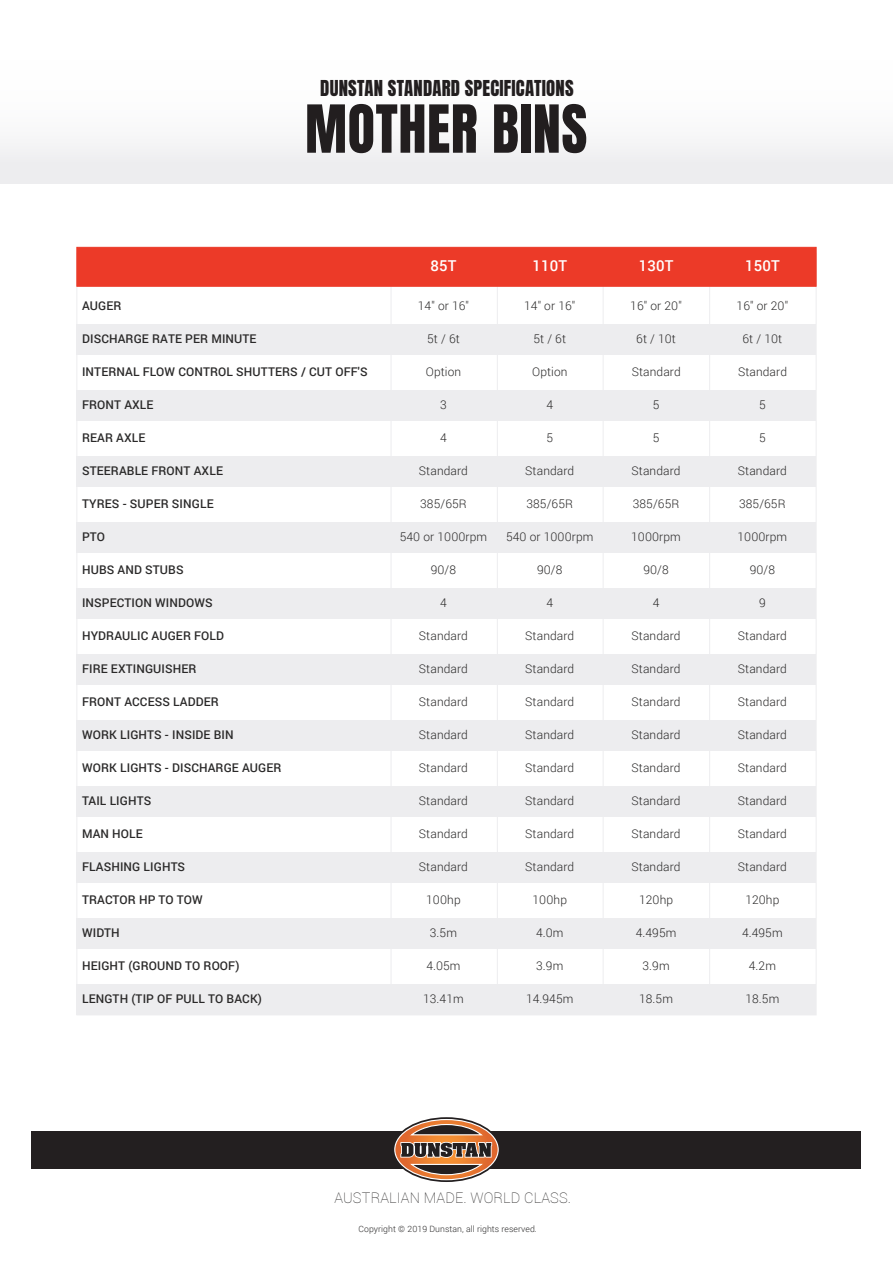
<style>
.page{position:relative;width:893px;height:1263px;background:#fff}
.page>*{position:absolute;margin:0;border:0;box-sizing:border-box;transform-origin:0 0}
.t1{font:56.25px "Anton";letter-spacing:.01em;color:#221e1f}
.t2{font:18.75px "Anton";letter-spacing:.01em;color:#221e1f}
.t3{font:500 15px "Roboto";letter-spacing:.01em;color:#fff}
.t4{font:100 14.55px "Roboto";letter-spacing:.01em;color:#2a2929}
.t5{font:300 12px "Roboto";letter-spacing:.01em;color:#2a2929}
.t6{font:500 12px "Roboto";letter-spacing:.01em;color:#2a2929}
.t7{font:300 8.7px "Roboto";letter-spacing:.01em;color:#2a2929}
</style>
<div class="page">
<div style="left:32px;top:1131px;width:829px;height:37px;background:#231f20"></div>
<hr style="left:709px;top:253px;width:1px;height:762px;background:#ededef">
<hr style="left:603px;top:253px;width:1px;height:762px;background:#ededef">
<hr style="left:497px;top:253px;width:1px;height:762px;background:#ededef">
<hr style="left:391px;top:253px;width:1px;height:762px;background:#ededef">
<div style="left:77px;top:325px;width:739px;height:30px;background:#ededef"></div>
<div style="left:77px;top:391px;width:739px;height:30px;background:#ededef"></div>
<div style="left:77px;top:457px;width:739px;height:30px;background:#ededef"></div>
<div style="left:77px;top:523px;width:739px;height:30px;background:#ededef"></div>
<div style="left:77px;top:589px;width:739px;height:30px;background:#ededef"></div>
<div style="left:77px;top:655px;width:739px;height:30px;background:#ededef"></div>
<div style="left:77px;top:721px;width:739px;height:30px;background:#ededef"></div>
<div style="left:77px;top:787px;width:739px;height:30px;background:#ededef"></div>
<div style="left:77px;top:853px;width:739px;height:30px;background:#ededef"></div>
<div style="left:77px;top:919px;width:739px;height:30px;background:#ededef"></div>
<div style="left:77px;top:985px;width:739px;height:30px;background:#ededef"></div>
<div style="left:76px;top:247px;width:740px;height:40px;background:#ec3a28;border:1px solid #ec3a28"></div>
<div style="left:392px;top:1117px;width:108px;height:65px;border:5px solid #231f20;border-radius:50%"></div>
<svg style="left:395px;top:1119px;width:103px;height:61px"></svg>
<div style="left:0;top:0;width:893px;height:183px;background:linear-gradient(to right,#fafafa,#fafafa)"></div>
<h2 class="t2" style="left:320px;top:79px;width:255px">DUNSTAN STANDARD SPECIFICATIONS</h2>
<h1 class="t1" style="left:305px;top:100px;width:284px">MOTHER BINS</h1>
<p class="t3" style="left:430px;top:255px;width:28px">85T</p>
<p class="t3" style="left:532px;top:255px;width:36px">110T</p>
<p class="t3" style="left:639px;top:255px;width:36px">130T</p>
<p class="t3" style="left:745px;top:255px;width:36px">150T</p>
<p class="t6" style="left:82px;top:297px;width:41px">AUGER</p>
<p class="t5" style="left:418px;top:297px;width:53px">14" or 16"</p>
<p class="t5" style="left:524px;top:297px;width:53px">14" or 16"</p>
<p class="t5" style="left:630px;top:297px;width:53px">16" or 20"</p>
<p class="t5" style="left:737px;top:297px;width:53px">16" or 20"</p>
<p class="t6" style="left:82px;top:330px;width:176px">DISCHARGE RATE PER MINUTE</p>
<p class="t5" style="left:427px;top:330px;width:34px">5t / 6t</p>
<p class="t5" style="left:533px;top:330px;width:34px">5t / 6t</p>
<p class="t5" style="left:636px;top:330px;width:41px">6t / 10t</p>
<p class="t5" style="left:742px;top:330px;width:41px">6t / 10t</p>
<p class="t6" style="left:82px;top:363px;width:287px">INTERNAL FLOW CONTROL SHUTTERS / CUT OFF'S</p>
<p class="t5" style="left:426px;top:363px;width:37px">Option</p>
<p class="t5" style="left:532px;top:363px;width:37px">Option</p>
<p class="t5" style="left:632px;top:363px;width:50px">Standard</p>
<p class="t5" style="left:738px;top:363px;width:50px">Standard</p>
<p class="t6" style="left:82px;top:396px;width:73px">FRONT AXLE</p>
<p class="t5" style="left:440px;top:396px;width:8px">3</p>
<p class="t5" style="left:546px;top:396px;width:8px">4</p>
<p class="t5" style="left:653px;top:396px;width:8px">5</p>
<p class="t5" style="left:759px;top:396px;width:8px">5</p>
<p class="t6" style="left:82px;top:429px;width:65px">REAR AXLE</p>
<p class="t5" style="left:440px;top:429px;width:8px">4</p>
<p class="t5" style="left:546px;top:429px;width:8px">5</p>
<p class="t5" style="left:653px;top:429px;width:8px">5</p>
<p class="t5" style="left:759px;top:429px;width:8px">5</p>
<p class="t6" style="left:82px;top:462px;width:142px">STEERABLE FRONT AXLE</p>
<p class="t5" style="left:419px;top:462px;width:50px">Standard</p>
<p class="t5" style="left:525px;top:462px;width:50px">Standard</p>
<p class="t5" style="left:632px;top:462px;width:50px">Standard</p>
<p class="t5" style="left:738px;top:462px;width:50px">Standard</p>
<p class="t6" style="left:82px;top:495px;width:133px">TYRES - SUPER SINGLE</p>
<p class="t5" style="left:420px;top:495px;width:48px">385/65R</p>
<p class="t5" style="left:526px;top:495px;width:48px">385/65R</p>
<p class="t5" style="left:633px;top:495px;width:48px">385/65R</p>
<p class="t5" style="left:739px;top:495px;width:48px">385/65R</p>
<p class="t6" style="left:82px;top:528px;width:24px">PTO</p>
<p class="t5" style="left:400px;top:528px;width:89px">540 or 1000rpm</p>
<p class="t5" style="left:506px;top:528px;width:89px">540 or 1000rpm</p>
<p class="t5" style="left:631px;top:528px;width:51px">1000rpm</p>
<p class="t5" style="left:737px;top:528px;width:51px">1000rpm</p>
<p class="t6" style="left:82px;top:561px;width:103px">HUBS AND STUBS</p>
<p class="t5" style="left:431px;top:561px;width:27px">90/8</p>
<p class="t5" style="left:537px;top:561px;width:27px">90/8</p>
<p class="t5" style="left:643px;top:561px;width:27px">90/8</p>
<p class="t5" style="left:750px;top:561px;width:27px">90/8</p>
<p class="t6" style="left:82px;top:594px;width:132px">INSPECTION WINDOWS</p>
<p class="t5" style="left:440px;top:594px;width:8px">4</p>
<p class="t5" style="left:546px;top:594px;width:8px">4</p>
<p class="t5" style="left:653px;top:594px;width:8px">4</p>
<p class="t5" style="left:759px;top:594px;width:8px">9</p>
<p class="t6" style="left:82px;top:627px;width:144px">HYDRAULIC AUGER FOLD</p>
<p class="t5" style="left:419px;top:627px;width:50px">Standard</p>
<p class="t5" style="left:525px;top:627px;width:50px">Standard</p>
<p class="t5" style="left:632px;top:627px;width:50px">Standard</p>
<p class="t5" style="left:738px;top:627px;width:50px">Standard</p>
<p class="t6" style="left:82px;top:660px;width:116px">FIRE EXTINGUISHER</p>
<p class="t5" style="left:419px;top:660px;width:50px">Standard</p>
<p class="t5" style="left:525px;top:660px;width:50px">Standard</p>
<p class="t5" style="left:632px;top:660px;width:50px">Standard</p>
<p class="t5" style="left:738px;top:660px;width:50px">Standard</p>
<p class="t6" style="left:82px;top:693px;width:138px">FRONT ACCESS LADDER</p>
<p class="t5" style="left:419px;top:693px;width:50px">Standard</p>
<p class="t5" style="left:525px;top:693px;width:50px">Standard</p>
<p class="t5" style="left:632px;top:693px;width:50px">Standard</p>
<p class="t5" style="left:738px;top:693px;width:50px">Standard</p>
<p class="t6" style="left:82px;top:726px;width:153px">WORK LIGHTS - INSIDE BIN</p>
<p class="t5" style="left:419px;top:726px;width:50px">Standard</p>
<p class="t5" style="left:525px;top:726px;width:50px">Standard</p>
<p class="t5" style="left:632px;top:726px;width:50px">Standard</p>
<p class="t5" style="left:738px;top:726px;width:50px">Standard</p>
<p class="t6" style="left:82px;top:759px;width:201px">WORK LIGHTS - DISCHARGE AUGER</p>
<p class="t5" style="left:419px;top:759px;width:50px">Standard</p>
<p class="t5" style="left:525px;top:759px;width:50px">Standard</p>
<p class="t5" style="left:632px;top:759px;width:50px">Standard</p>
<p class="t5" style="left:738px;top:759px;width:50px">Standard</p>
<p class="t6" style="left:82px;top:792px;width:71px">TAIL LIGHTS</p>
<p class="t5" style="left:419px;top:792px;width:50px">Standard</p>
<p class="t5" style="left:525px;top:792px;width:50px">Standard</p>
<p class="t5" style="left:632px;top:792px;width:50px">Standard</p>
<p class="t5" style="left:738px;top:792px;width:50px">Standard</p>
<p class="t6" style="left:82px;top:825px;width:62px">MAN HOLE</p>
<p class="t5" style="left:419px;top:825px;width:50px">Standard</p>
<p class="t5" style="left:525px;top:825px;width:50px">Standard</p>
<p class="t5" style="left:632px;top:825px;width:50px">Standard</p>
<p class="t5" style="left:738px;top:825px;width:50px">Standard</p>
<p class="t6" style="left:82px;top:858px;width:105px">FLASHING LIGHTS</p>
<p class="t5" style="left:419px;top:858px;width:50px">Standard</p>
<p class="t5" style="left:525px;top:858px;width:50px">Standard</p>
<p class="t5" style="left:632px;top:858px;width:50px">Standard</p>
<p class="t5" style="left:738px;top:858px;width:50px">Standard</p>
<p class="t6" style="left:82px;top:891px;width:122px">TRACTOR HP TO TOW</p>
<p class="t5" style="left:426px;top:891px;width:36px">100hp</p>
<p class="t5" style="left:532px;top:891px;width:36px">100hp</p>
<p class="t5" style="left:639px;top:891px;width:36px">120hp</p>
<p class="t5" style="left:745px;top:891px;width:36px">120hp</p>
<p class="t6" style="left:82px;top:924px;width:39px">WIDTH</p>
<p class="t5" style="left:430px;top:924px;width:29px">3.5m</p>
<p class="t5" style="left:536px;top:924px;width:29px">4.0m</p>
<p class="t5" style="left:636px;top:924px;width:42px">4.495m</p>
<p class="t5" style="left:742px;top:924px;width:42px">4.495m</p>
<p class="t6" style="left:82px;top:957px;width:159px">HEIGHT (GROUND TO ROOF)</p>
<p class="t5" style="left:426px;top:957px;width:36px">4.05m</p>
<p class="t5" style="left:536px;top:957px;width:29px">3.9m</p>
<p class="t5" style="left:642px;top:957px;width:29px">3.9m</p>
<p class="t5" style="left:749px;top:957px;width:29px">4.2m</p>
<p class="t6" style="left:82px;top:990px;width:181px">LENGTH (TIP OF PULL TO BACK)</p>
<p class="t5" style="left:423px;top:990px;width:42px">13.41m</p>
<p class="t5" style="left:526px;top:990px;width:49px">14.945m</p>
<p class="t5" style="left:639px;top:990px;width:35px">18.5m</p>
<p class="t5" style="left:745px;top:990px;width:35px">18.5m</p>
<p class="t4" style="left:334px;top:1187px;width:238px">AUSTRALIAN MADE. WORLD CLASS.</p>
<p class="t7" style="left:359px;top:1223px;width:180px">Copyright © 2019 Dunstan, all rights reserved.</p>
</div>
